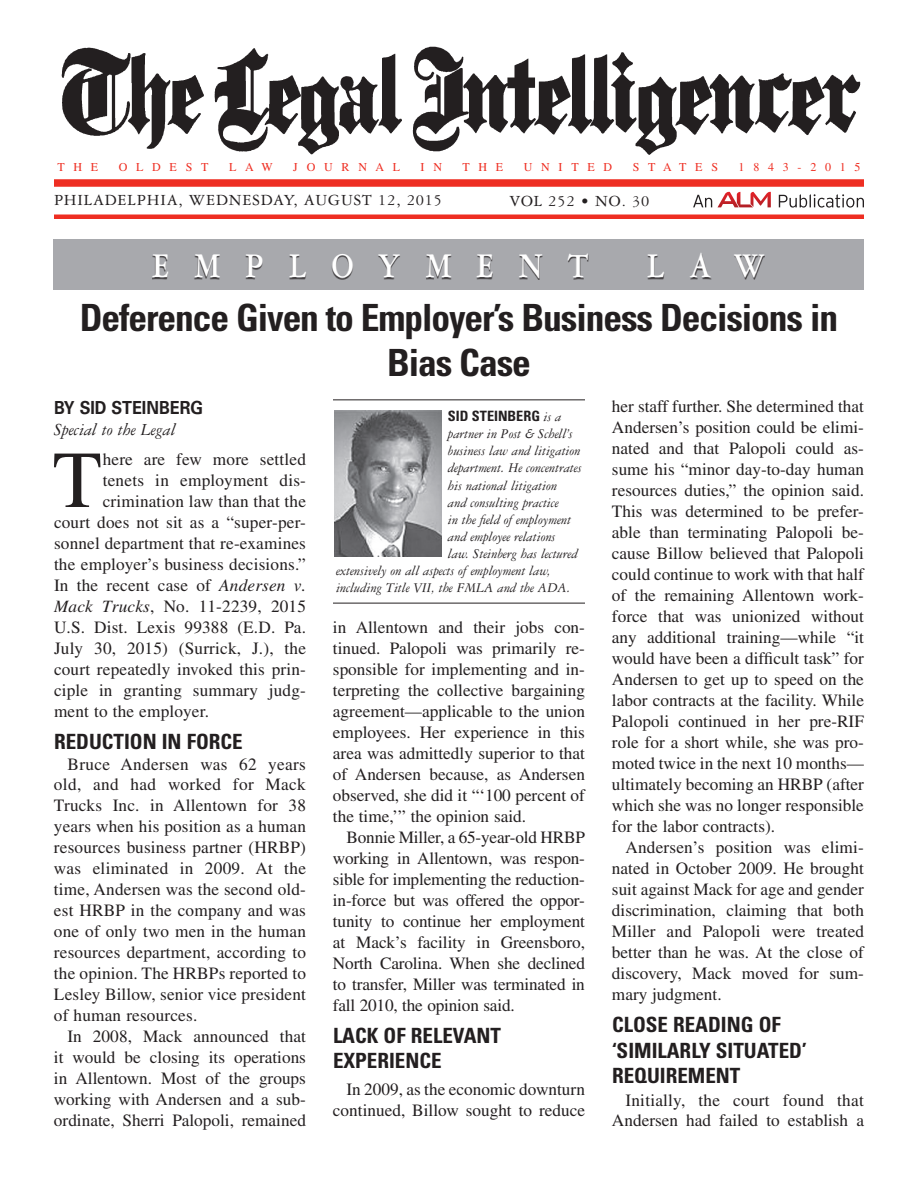
<style>
.page{position:relative;width:918px;height:1188px;background:#fff}
.page>*{position:absolute;margin:0;border:0;box-sizing:border-box;transform-origin:0 0}
.t1{font:80.7px "Times LT Std";color:#231f20}
.t2{font:700 condensed 37.5px/45px "Univers LT Std";letter-spacing:-.03em;color:#231f20;text-align:center}
.t3{font:700 36.9px "Garamond 3 LT Std";letter-spacing:.8em;color:#fff;scale:.84 1}
.t4{font:700 condensed 21px/25.2px "Univers LT Std";color:#231f20}
.t5{font:italic 18px "Garamond 3 LT Std";color:#231f20}
.t6{font:700 18px "Univers LT Std";color:#231f20;scale:.9 1}
.t7{font:17.25px/21px "Times LT Std";color:#231f20;text-align:justify}
.t8{font:16.5px "Garamond 3 LT Std";letter-spacing:.05em;color:#231f20}
.t9{font:italic 14.25px "Garamond 3 LT Std";letter-spacing:-.005em;color:#231f20}
.t10{font:700 condensed 14.25px "Univers LT Std";color:#231f20}
.t11{font:12px "Times LT Std";letter-spacing:.73em;color:#ee2e22}
.s1{font-style:italic}
.s2{font-family:"Garamond 3 LT Std";font-weight:400;font-style:italic;font-stretch:normal}
</style>
<div class="page">
<img style="left:61px;top:46px;width:800px;height:109px">
<div style="left:54px;top:179px;width:810px;height:8px;background:#ee2e22"></div>
<div style="left:54px;top:214px;width:810px;height:5px;background:#ee2e22"></div>
<svg style="left:693px;top:195px;width:19px;height:12px"></svg>
<svg style="left:779px;top:194px;width:85px;height:14px"></svg>
<svg style="left:718px;top:192px;width:53px;height:15px"></svg>
<div style="left:53px;top:239px;width:811px;height:50px;background:#a8a9ad"></div>
<div style="left:152px;top:254px;width:613px;height:26px;background:#231f20;opacity:.75"></div>
<hr style="left:333px;top:400px;width:252px;height:1px;background:#231f20">
<hr style="left:333px;top:603px;width:252px;height:1px;background:#231f20">
<img style="left:335px;top:411px;width:107px;height:146px">
<p class="t11" style="left:57px;top:160px;width:42px">The</p>
<p class="t11" style="left:119px;top:160px;width:87px">Oldest</p>
<p class="t11" style="left:229px;top:160px;width:45px">Law</p>
<p class="t11" style="left:293px;top:160px;width:108px">Jo urnal</p>
<p class="t11" style="left:421px;top:160px;width:23px">i n</p>
<p class="t11" style="left:462px;top:160px;width:42px">t he</p>
<p class="t11" style="left:524px;top:160px;width:90px">Unit ed</p>
<p class="t11" style="left:633px;top:160px;width:13px">St</p>
<p class="t11" style="left:663px;top:160px;width:56px">at es</p>
<p class="t11" style="left:739px;top:160px;width:124px">1843-2015</p>
<p class="t8" style="left:54px;top:192px;width:390px">PHILADELPHIA, WEDNESDAY, AUGUST 12, 2015</p>
<p class="t8" style="left:510px;top:192px;width:141px">VOL 252 • NO. 30</p>
<h3 class="t3" style="left:152px;top:245px;width:521px">EMPLOYMENT</h3>
<h3 class="t3" style="left:647px;top:245px;width:142px">LAW</h3>
<h2 class="t2" style="left:80px;top:295px;width:760px">DEFERENCE GIVEN TO EMPLOYER’S BUSINESS DECISIONS IN<br>BIAS CASE</h2>
<p class="t6" style="left:54px;top:397px;width:167px">BY SID STEINBERG</p>
<p class="t5" style="left:54px;top:420px;width:123px">Special to the Legal</p>
<h1 class="t1" style="left:53px;top:435px;width:51px">T</h1>
<p class="t7" style="left:103px;top:449px;width:205px">here are few more settled</p>
<p class="t7" style="left:103px;top:470px;width:205px">tenets in employment dis-</p>
<p class="t7" style="left:103px;top:491px;width:205px">crimination law than that the</p>
<p class="t7" style="left:54px;top:512px;width:254px">court does not sit as a “super-per-</p>
<p class="t7" style="left:54px;top:533px;width:254px">sonnel department that re-examines</p>
<p class="t7" style="left:54px;top:554px;width:253px">the employer’s business decisions.”</p>
<p class="t7" style="left:54px;top:575px;width:254px">In the recent case of <span class="s1">Andersen v.</span></p>
<p class="t7" style="left:54px;top:596px;width:254px"><span class="s1">Mack Trucks</span>, No. 11-2239, 2015</p>
<p class="t7" style="left:54px;top:617px;width:253px">U.S. Dist. Lexis 99388 (E.D. Pa.</p>
<p class="t7" style="left:54px;top:638px;width:254px">July 30, 2015) (Surrick, J.), the</p>
<p class="t7" style="left:54px;top:659px;width:254px">court repeatedly invoked this prin-</p>
<p class="t7" style="left:54px;top:680px;width:253px">ciple in granting summary judg-</p>
<p class="t7" style="left:54px;top:701px;width:157px">ment to the employer.</p>
<p class="t4" style="left:54px;top:729px;width:190px">REDUCTION IN FORCE</p>
<p class="t7" style="left:54px;top:753px;width:254px;text-indent:14px">Bruce Andersen was 62 years old, and had worked for Mack Trucks Inc. in Allentown for 38 years when his position as a human resources business partner (HRBP) was eliminated in 2009. At the time, Andersen was the second old&shy;est HRBP in the company and was one of only two men in the human resources department, according to the opinion. The HRBPs reported to Lesley Billow, senior vice president of human resources.</p>
<p class="t7" style="left:54px;top:1026px;width:254px;text-indent:14px">In 2008, Mack announced that it would be closing its operations in Allentown. Most of the groups working with Andersen and a sub&shy;ordinate, Sherri Palopoli, remained</p>
<p class="t10" style="left:448px;top:407px;width:115px">SID STEINBERG <span class="s2">is a</span></p>
<p class="t9" style="left:448px;top:426px;width:126px">partner in Post &amp; Schell’s</p>
<p class="t9" style="left:448px;top:444px;width:134px">business law and litigation</p>
<p class="t9" style="left:448px;top:461px;width:135px">department. He concentrates</p>
<p class="t9" style="left:448px;top:478px;width:111px">his national litigation</p>
<p class="t9" style="left:448px;top:495px;width:112px">and consulting practice</p>
<p class="t9" style="left:448px;top:512px;width:125px">in the field of employment</p>
<p class="t9" style="left:448px;top:529px;width:109px">and employee relations</p>
<p class="t9" style="left:448px;top:546px;width:131px">law. Steinberg has lectured</p>
<p class="t9" style="left:336px;top:563px;width:216px">extensively on all aspects of employment law,</p>
<p class="t9" style="left:336px;top:580px;width:236px">including Title VII, the FMLA and the ADA.</p>
<p class="t7" style="left:333px;top:617px;width:254px">in Allentown and their jobs con&shy;tinued. Palopoli was primarily re&shy;sponsible for implementing and in&shy;terpreting the collective bargaining agreement—applicable to the union employees. Her experience in this area was admittedly superior to that of Andersen because, as Andersen observed, she did it “‘100 percent of the time,’” the opinion said.</p>
<p class="t7" style="left:333px;top:826px;width:254px;text-indent:14px">Bonnie Miller, a 65-year-old HRBP working in Allentown, was respon&shy;sible for implementing the reduction&shy;in-force but was offered the oppor&shy;tunity to continue her employment at Mack’s facility in Greensboro, North Carolina. When she declined to transfer, Miller was terminated in fall 2010, the opinion said.</p>
<p class="t4" style="left:333px;top:1023px;width:170px">LACK OF RELEVANT<br>EXPERIENCE</p>
<p class="t7" style="left:333px;top:1079px;width:254px;text-align:right">In 2009, as the economic downturn continued, Billow sought to reduce</p>
<p class="t7" style="left:612px;top:396px;width:254px">her staff further. She determined that Andersen’s position could be elimi&shy;nated and that Palopoli could as&shy;sume his “minor day-to-day human resources duties,” the opinion said.<br>This was determined to be prefer&shy;able than terminating Palopoli be&shy;cause Billow believed that Palopoli could continue to work with that half of the remaining Allentown work&shy;force that was unionized without any additional training—while “it would have been a difficult task” for Andersen to get up to speed on the labor contracts at the facility. While Palopoli continued in her pre-RIF role for a short while, she was pro&shy;moted twice in the next 10 months— ultimately becoming an HRBP (after which she was no longer responsible for the labor contracts).</p>
<p class="t7" style="left:612px;top:837px;width:254px;text-indent:14px">Andersen’s position was elimi&shy;nated in October 2009. He brought suit against Mack for age and gender discrimination, claiming that both Miller and Palopoli were treated better than he was. At the close of discovery, Mack moved for sum&shy;mary judgment.</p>
<p class="t4" style="left:612px;top:1012px;width:196px">CLOSE READING OF ‘SIMILARLY SITUATED’<br>REQUIREMENT</p>
<p class="t7" style="left:612px;top:1089px;width:254px;text-align:right">Initially, the court found that<br>Andersen had failed to establish a</p>
</div>
